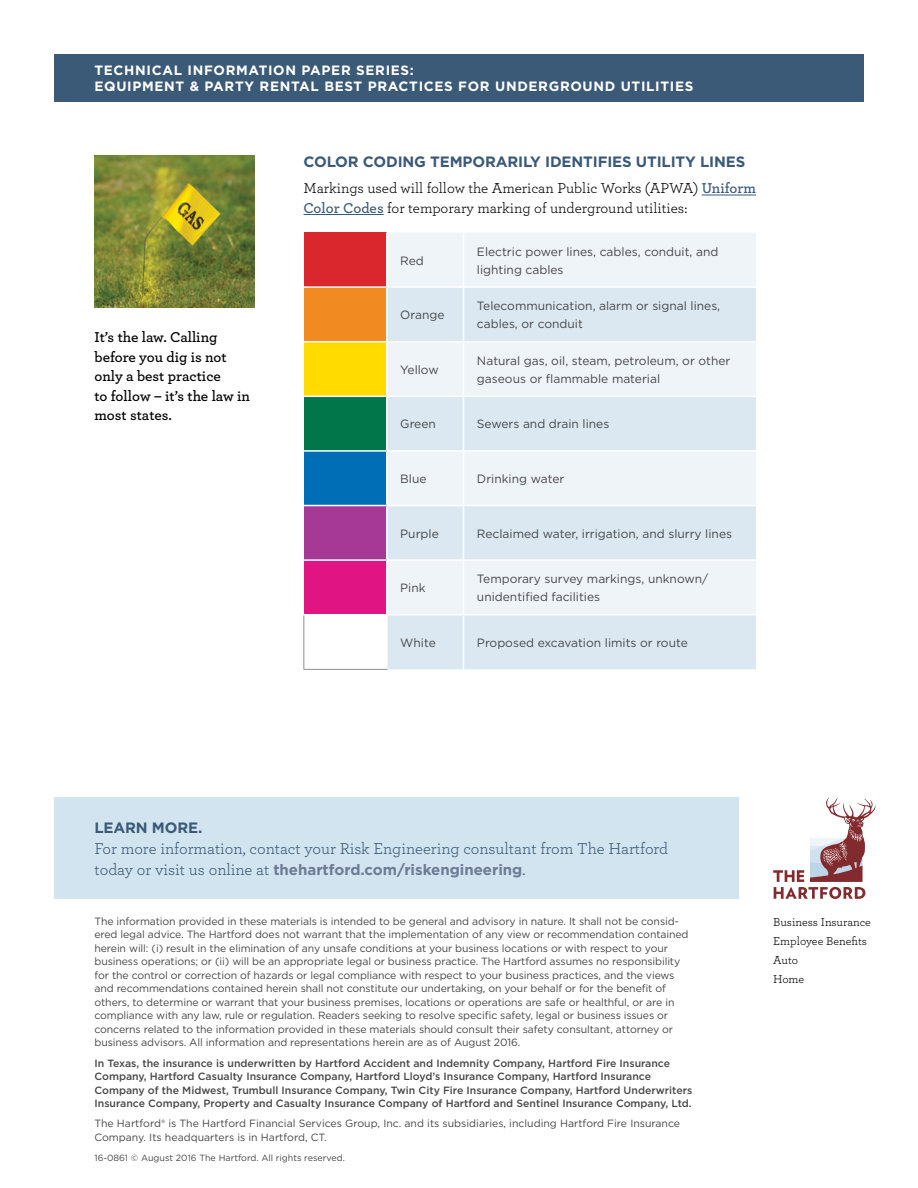
<style>
.page{position:relative;width:918px;height:1188px;background:#fff}
.page>*{position:absolute;margin:0;border:0;box-sizing:border-box;transform-origin:0 0}
.t1{font:16.5px "Archer";color:#3b5a78}
.t2{font:15px/19.5px "Archer";color:#000}
.t3{font:600 15px/19.5px "Archer";color:#000}
.t4{font:700 15px "Gotham";letter-spacing:-.01em;color:#3b5a78}
.t5{font:700 15px "Gotham";color:#6e7b95}
.t6{font:700 13.5px/16.2px "Gotham";letter-spacing:.05em;color:#fff}
.t7{font:12px/18px "Gotham";color:#474748}
.t8{font:12px/18.8px "Archer";color:#000}
.t9{font:10.5px/13.5px "Gotham";letter-spacing:-.01em;color:#474748}
.t10{font:500 10.5px/13.5px "Gotham";color:#474748}
.t11{font:9px "Gotham";color:#474748}
.s1{font-weight:600;color:#3b5a78}
.s2{font-family:"Archer";font-weight:400;font-size:16.5px;color:#3b5a78}
</style>
<div class="page">
<div style="left:54px;top:54px;width:810px;height:47px;background:#3b5a78"></div>
<div style="left:54px;top:798px;width:685px;height:101px;background:#cee1ee"></div>
<svg style="left:773px;top:798px;width:103px;height:101px"></svg>
<hr style="left:702px;top:195px;width:54px;height:1px;background:#3b5a78">
<hr style="left:303px;top:214px;width:81px;height:1px;background:#3b5a78">
<div style="left:304px;top:232px;width:83px;height:55px;background:#d9272d"></div>
<div style="left:388px;top:233px;width:368px;height:53px;background:#eff4f9"></div>
<div style="left:304px;top:287px;width:83px;height:55px;background:#f18b21"></div>
<svg style="left:388px;top:288px;width:368px;height:381px;fill:#dbe8f2"></svg>
<div style="left:304px;top:342px;width:83px;height:54px;background:#ffdb00"></div>
<div style="left:304px;top:396px;width:83px;height:55px;background:#00764a"></div>
<div style="left:304px;top:451px;width:83px;height:55px;background:#006eb6"></div>
<div style="left:304px;top:506px;width:83px;height:54px;background:#a53995"></div>
<div style="left:304px;top:560px;width:83px;height:55px;background:#e01583"></div>
<hr style="left:386px;top:233px;width:2px;height:53px;background:#fff">
<hr style="left:463px;top:233px;width:1px;height:53px;background:#fff">
<hr style="left:304px;top:286px;width:83px;height:2px;background:#fff">
<hr style="left:386px;top:288px;width:2px;height:53px;background:#fff">
<hr style="left:463px;top:288px;width:1px;height:53px;background:#fff">
<hr style="left:304px;top:341px;width:83px;height:1px;background:#fff">
<hr style="left:387px;top:341px;width:76px;height:1px;background:#fff">
<hr style="left:386px;top:342px;width:2px;height:54px;background:#fff">
<hr style="left:463px;top:341px;width:293px;height:1px;background:#fff">
<hr style="left:463px;top:342px;width:1px;height:54px;background:#fff">
<hr style="left:304px;top:396px;width:83px;height:1px;background:#fff">
<hr style="left:387px;top:396px;width:76px;height:1px;background:#fff">
<hr style="left:386px;top:397px;width:2px;height:53px;background:#fff">
<hr style="left:463px;top:396px;width:293px;height:1px;background:#fff">
<hr style="left:463px;top:397px;width:1px;height:53px;background:#fff">
<hr style="left:304px;top:450px;width:83px;height:2px;background:#fff">
<hr style="left:387px;top:450px;width:76px;height:2px;background:#fff">
<hr style="left:386px;top:452px;width:2px;height:53px;background:#fff">
<hr style="left:463px;top:450px;width:293px;height:2px;background:#fff">
<hr style="left:463px;top:452px;width:1px;height:53px;background:#fff">
<hr style="left:304px;top:505px;width:83px;height:1px;background:#fff">
<hr style="left:387px;top:505px;width:76px;height:1px;background:#fff">
<hr style="left:386px;top:506px;width:2px;height:53px;background:#fff">
<hr style="left:463px;top:505px;width:293px;height:1px;background:#fff">
<hr style="left:463px;top:506px;width:1px;height:53px;background:#fff">
<hr style="left:304px;top:559px;width:83px;height:2px;background:#fff">
<hr style="left:387px;top:559px;width:76px;height:2px;background:#fff">
<hr style="left:386px;top:561px;width:2px;height:53px;background:#fff">
<hr style="left:463px;top:559px;width:293px;height:2px;background:#fff">
<hr style="left:463px;top:561px;width:1px;height:53px;background:#fff">
<hr style="left:303px;top:614px;width:84px;height:1px;background:#fff">
<hr style="left:387px;top:614px;width:76px;height:1px;background:#fff">
<hr style="left:463px;top:614px;width:293px;height:1px;background:#fff">
<hr style="left:463px;top:615px;width:1px;height:54px;background:#fff">
<hr style="left:303px;top:615px;width:1px;height:54px;background:#918d8d">
<hr style="left:303px;top:669px;width:85px;height:1px;background:#918d8d">
<img style="left:95px;top:155px;width:160px;height:153px">
<p class="t6" style="left:94px;top:62px;width:601px">TECHNICAL INFORMATION PAPER SERIES:<br>EQUIPMENT &amp; PARTY RENTAL BEST PRACTICES FOR UNDERGROUND UTILITIES</p>
<h2 class="t3" style="left:94px;top:327px;width:157px">It’s the law. Calling before you dig is not only a best practice<br>to follow – it’s the law in most states.</h2>
<h2 class="t4" style="left:303px;top:152px;width:443px">COLOR CODING TEMPORARILY IDENTIFIES UTILITY LINES</h2>
<h2 class="t2" style="left:303px;top:178px;width:454px">Markings used will follow the American Public Works (APWA) <span class="s1">Uniform<br>Color Codes</span> for temporary marking of underground utilities:</h2>
<p class="t7" style="left:400px;top:251px;width:25px">Red</p>
<p class="t7" style="left:477px;top:242px;width:243px">Electric power lines, cables, conduit, and lighting cables</p>
<p class="t7" style="left:400px;top:306px;width:46px">Orange</p>
<p class="t7" style="left:477px;top:297px;width:245px">Telecommunication, alarm or signal lines, cables, or conduit</p>
<p class="t7" style="left:400px;top:360px;width:40px">Yellow</p>
<p class="t7" style="left:477px;top:351px;width:255px">Natural gas, oil, steam, petroleum, or other gaseous or flammable material</p>
<p class="t7" style="left:400px;top:415px;width:37px">Green</p>
<p class="t7" style="left:477px;top:415px;width:134px">Sewers and drain lines</p>
<p class="t7" style="left:400px;top:470px;width:28px">Blue</p>
<p class="t7" style="left:477px;top:470px;width:89px">Drinking water</p>
<p class="t7" style="left:400px;top:524px;width:40px">Purple</p>
<p class="t7" style="left:477px;top:524px;width:257px">Reclaimed water, irrigation, and slurry lines</p>
<p class="t7" style="left:400px;top:579px;width:27px">Pink</p>
<p class="t7" style="left:477px;top:570px;width:233px">Temporary survey markings, unknown/ unidentified facilities</p>
<p class="t7" style="left:400px;top:633px;width:37px">White</p>
<p class="t7" style="left:477px;top:633px;width:212px">Proposed excavation limits or route</p>
<h2 class="t4" style="left:94px;top:818px;width:109px">LEARN MORE.</h2>
<h1 class="t1" style="left:94px;top:837px;width:575px">For more information, contact your Risk Engineering consultant from The Hartford</h1>
<h2 class="t5" style="left:94px;top:860px;width:432px"><span class="s2">today or visit us online at</span> thehartford.com/riskengineering<span class="s2">.</span></h2>
<p class="t9" style="left:94px;top:914px;width:596px">The information provided in these materials is intended to be general and advisory in nature. It shall not be consid&shy;ered legal advice. The Hartford does not warrant that the implementation of any view or recommendation contained herein will: (i) result in the elimination of any unsafe conditions at your business locations or with respect to your business operations; or (ii) will be an appropriate legal or business practice. The Hartford assumes no responsibility for the control or correction of hazards or legal compliance with respect to your business practices, and the views and recommendations contained herein shall not constitute our undertaking, on your behalf or for the benefit of others, to determine or warrant that your business premises, locations or operations are safe or healthful, or are in compliance with any law, rule or regulation. Readers seeking to resolve specific safety, legal or business issues or concerns related to the information provided in these materials should consult their safety consultant, attorney or business advisors. All information and representations herein are as of August 2016.</p>
<p class="t10" style="left:94px;top:1056px;width:599px">In Texas, the insurance is underwritten by Hartford Accident and Indemnity Company, Hartford Fire Insurance Company, Hartford Casualty Insurance Company, Hartford Lloyd’s Insurance Company, Hartford Insurance Company of the Midwest, Trumbull Insurance Company, Twin City Fire Insurance Company, Hartford Underwriters Insurance Company, Property and Casualty Insurance Company of Hartford and Sentinel Insurance Company, Ltd.</p>
<p class="t9" style="left:94px;top:1117px;width:587px">The Hartford® is The Hartford Financial Services Group, Inc. and its subsidiaries, including Hartford Fire Insurance<br>Company. Its headquarters is in Hartford, CT.</p>
<p class="t11" style="left:94px;top:1152px;width:252px">16-0861 © August 2016 The Hartford. All rights reserved.</p>
<p class="t8" style="left:773px;top:912px;width:99px">Business Insurance<br>Employee Benefits<br>Auto<br>Home</p>
</div>
